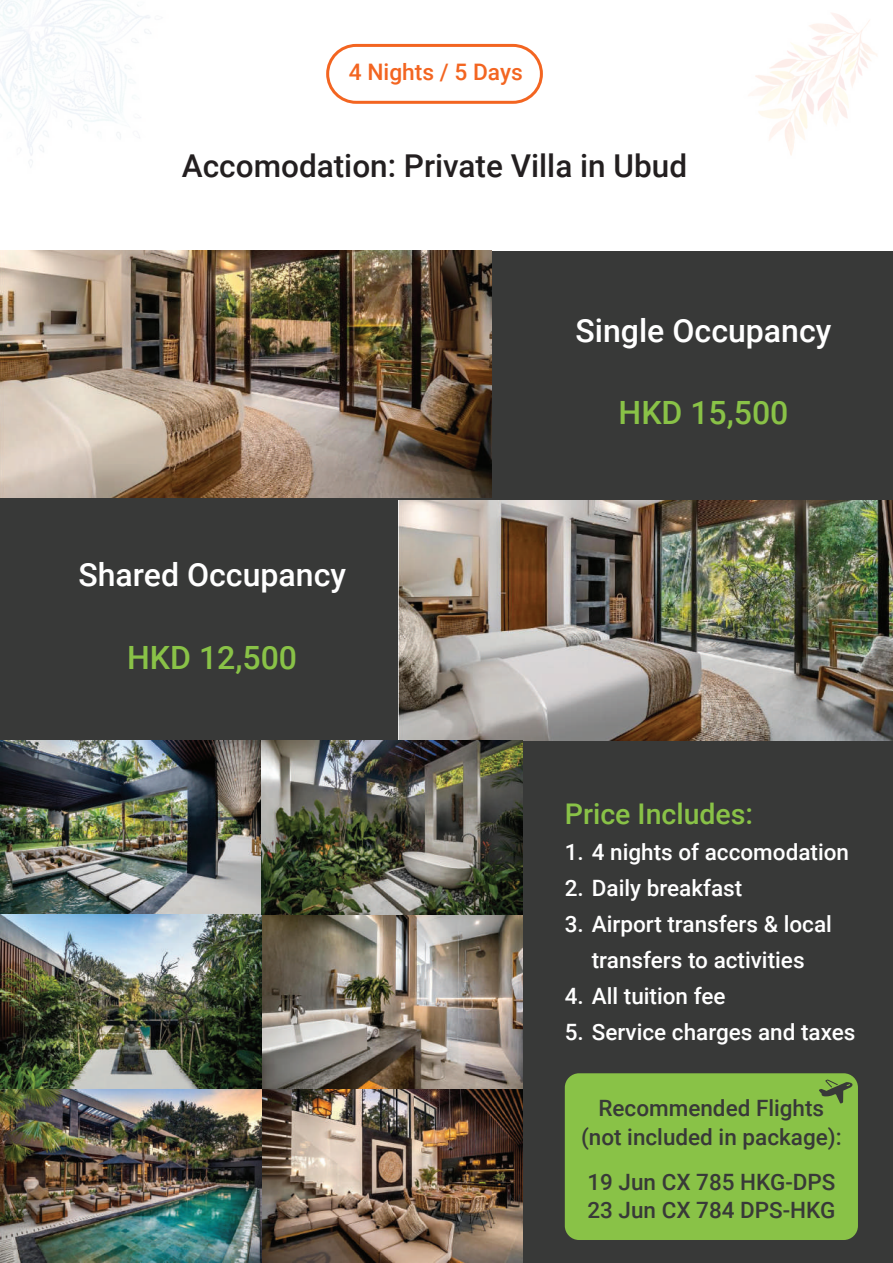
<style>
.page{position:relative;width:893px;height:1263px;background:#fff}
.page>*{position:absolute;margin:0;border:0;box-sizing:border-box;transform-origin:0 0}
.t1{font:500 32.1px "Roboto";color:#fff}
.t2{font:500 32.1px "Roboto";color:#89c247}
.t3{font:500 31.5px "Roboto";color:#231f20}
.t4{font:500 28.5px "Roboto";color:#89c247}
.t5{font:500 22.8px "Roboto";color:#f36521}
.t6{font:500 22.5px/36px "Roboto";color:#fff;text-align:center}
.t7{font:500 22.5px/28.5px "Roboto";color:#383938;text-align:center}
</style>
<div class="page">
<div style="left:326px;top:44px;width:217px;height:60px;border:3px solid #f36521;border-radius:28px"></div>
<img style="left:748px;top:13px;width:129px;height:143px">
<div style="left:0;top:251px;width:893px;height:247px;background:#383938"></div>
<div style="left:0;top:498px;width:893px;height:243px;background:#383938"></div>
<div style="left:76px;top:740px;width:817px;height:523px;background:#383938"></div>
<img style="left:398px;top:500px;width:495px;height:241px">
<img style="left:0;top:251px;width:492px;height:247px">
<img style="left:0;top:741px;width:522px;height:522px">
<div style="left:565px;top:1073px;width:293px;height:167px;background:#89c247;border-radius:14px"></div>
<svg style="left:819px;top:1079px;width:34px;height:24px"></svg>
<p class="t5" style="left:349px;top:56px;width:175px">4 Nights / 5 Days</p>
<h2 class="t3" style="left:182px;top:144px;width:507px">Accomodation: Private Villa in Ubud</h2>
<h1 class="t1" style="left:576px;top:308px;width:257px">Single Occupancy</h1>
<h1 class="t1" style="left:78px;top:552px;width:269px">Shared Occupancy</h1>
<h1 class="t2" style="left:127px;top:635px;width:171px">HKD 12,500</h1>
<h1 class="t2" style="left:619px;top:390px;width:171px">HKD 15,500</h1>
<p class="t4" style="left:565px;top:794px;width:190px">Price Includes:</p>
<p class="t6" style="left:565px;top:833px;width:286px">1. 4 nights of accomodation</p>
<p class="t6" style="left:565px;top:869px;width:179px">2. Daily breakfast</p>
<p class="t6" style="left:565px;top:905px;width:269px">3. Airport transfers &amp; local transfers to activities</p>
<p class="t6" style="left:565px;top:977px;width:162px">4. All tuition fee</p>
<p class="t6" style="left:565px;top:1013px;width:292px">5. Service charges and taxes</p>
<p class="t7" style="left:581px;top:1093px;width:262px">Recommended Flights (not included in package):</p>
<p class="t7" style="left:587px;top:1167px;width:249px;text-align:left">19 Jun CX 785 HKG-DPS<br>23 Jun CX 784 DPS-HKG</p>
</div>
